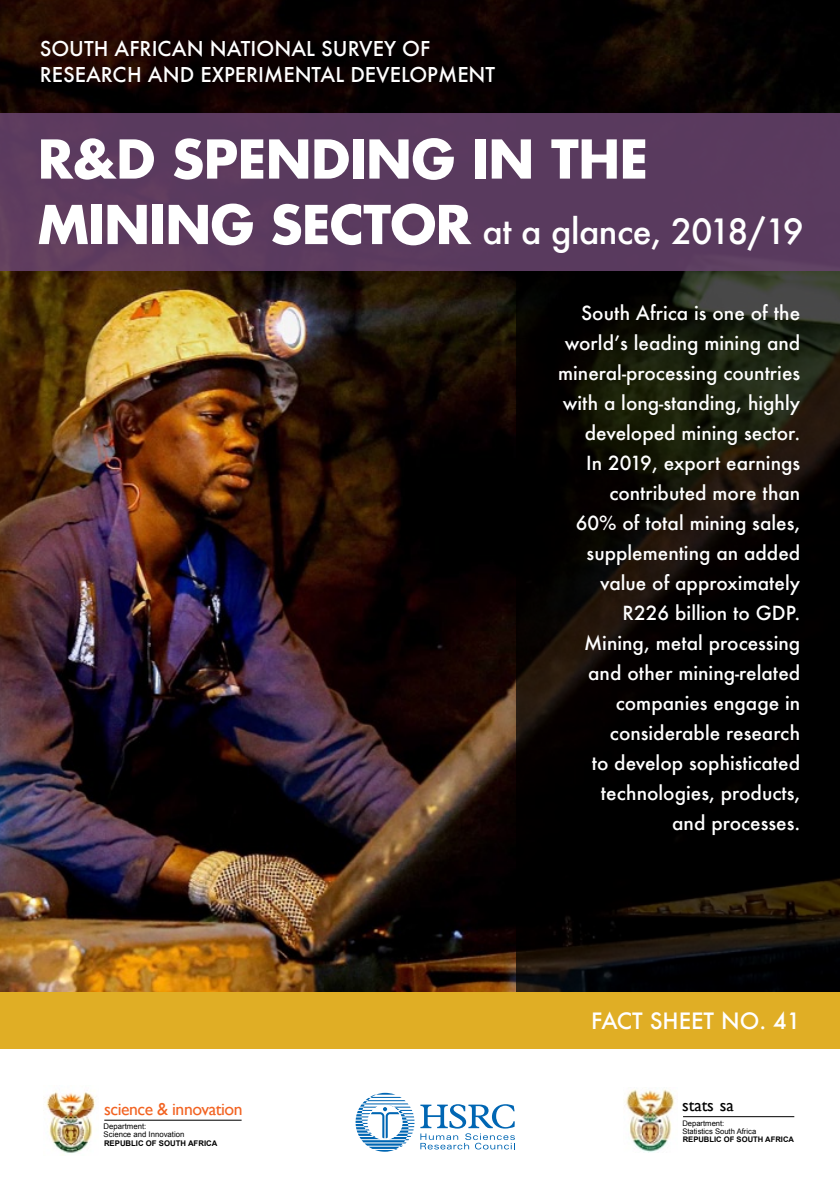
<style>
.page{position:relative;width:840px;height:1191px;background:#fff}
.page>*{position:absolute;margin:0;border:0;box-sizing:border-box;transform-origin:0 0}
.t1{font:700 52px "Futura";letter-spacing:-.01em;color:#fff}
.t2{font:500 34px "Futura";letter-spacing:-.015em;color:#fff}
.t3{font:500 22px "Futura";color:#fff}
.t4{font:500 20px "Futura";color:#fff}
.t5{font:500 19px/30px "Futura";color:#fff;text-align:right}
.t6{font:17.6px "Gill Sans";letter-spacing:-.025em;color:#f26322}
.t7{font:17.2px "Gill Sans";letter-spacing:-.01em;color:#000}
.t8{font:7.8px "Arial";color:#000}
.t9{font:700 7.8px "Arial";color:#000}
.t10{font:7.6px "Arial";color:#000}
.t11{font:700 7.6px "Arial";color:#000}
.s1{font-weight:700;font-size:52px}
</style>
<div class="page">
<img style="left:0;top:0;width:839px;height:991px">
<svg style="left:516px;top:271px;width:323px;height:720px;background:#0c0a06"></svg>
<svg style="left:355px;top:1092px;width:59px;height:59px"></svg>
<svg style="left:420px;top:1104px;width:94px;height:45px"></svg>
<img style="left:624px;top:1089px;width:51px;height:63px">
<hr style="left:682px;top:1116px;width:111px;height:1px;background:#000">
<img style="left:46px;top:1091px;width:49px;height:62px">
<hr style="left:104px;top:1119px;width:137px;height:1px;background:#000">
<div style="left:0;top:991px;width:839px;height:57px;background:#e0ae25"></div>
<div style="left:0;top:113px;width:839px;height:158px;background:#5a3a5e"></div>
<p class="t4" style="left:40px;top:35px;width:392px">SOUTH AFRICAN NATIONAL SURVEY OF</p>
<p class="t4" style="left:40px;top:61px;width:456px">RESEARCH AND EXPERIMENTAL DEVELOPMENT</p>
<p class="t1" style="left:38px;top:123px;width:611px">R&amp;D SPENDING IN THE</p>
<p class="t2" style="left:38px;top:208px;width:767px"><span class="s1">MINING SECTOR</span> at a glance, 2018/19</p>
<p class="t5" style="left:558px;top:298px;width:243px">South Africa is one of the world’s leading mining and mineral-processing countries with a long-standing, highly developed mining sector.<br>In 2019, export earnings contributed more than<br>60% of total mining sales, supplementing an added value of approximately<br>R226 billion to GDP.</p>
<p class="t5" style="left:583px;top:628px;width:218px">Mining, metal processing and other mining-related companies engage in considerable research<br>to develop sophisticated technologies, products,</p>
<p class="t5" style="left:671px;top:808px;width:129px">and processes.</p>
<p class="t6" style="left:104px;top:1098px;width:140px">science &amp; innovation</p>
<p class="t8" style="left:104px;top:1121px;width:44px">Department:</p>
<p class="t8" style="left:104px;top:1129px;width:82px">Science and Innovation</p>
<p class="t9" style="left:104px;top:1138px;width:115px">REPUBLIC OF SOUTH AFRICA</p>
<p class="t3" style="left:591px;top:1005px;width:210px">FACT SHEET NO. 41</p>
<p class="t7" style="left:682px;top:1095px;width:53px">stats sa</p>
<p class="t10" style="left:682px;top:1117px;width:43px">Department:</p>
<p class="t10" style="left:682px;top:1126px;width:75px">Statistics South Africa</p>
<p class="t11" style="left:682px;top:1134px;width:113px">REPUBLIC OF SOUTH AFRICA</p>
</div>
